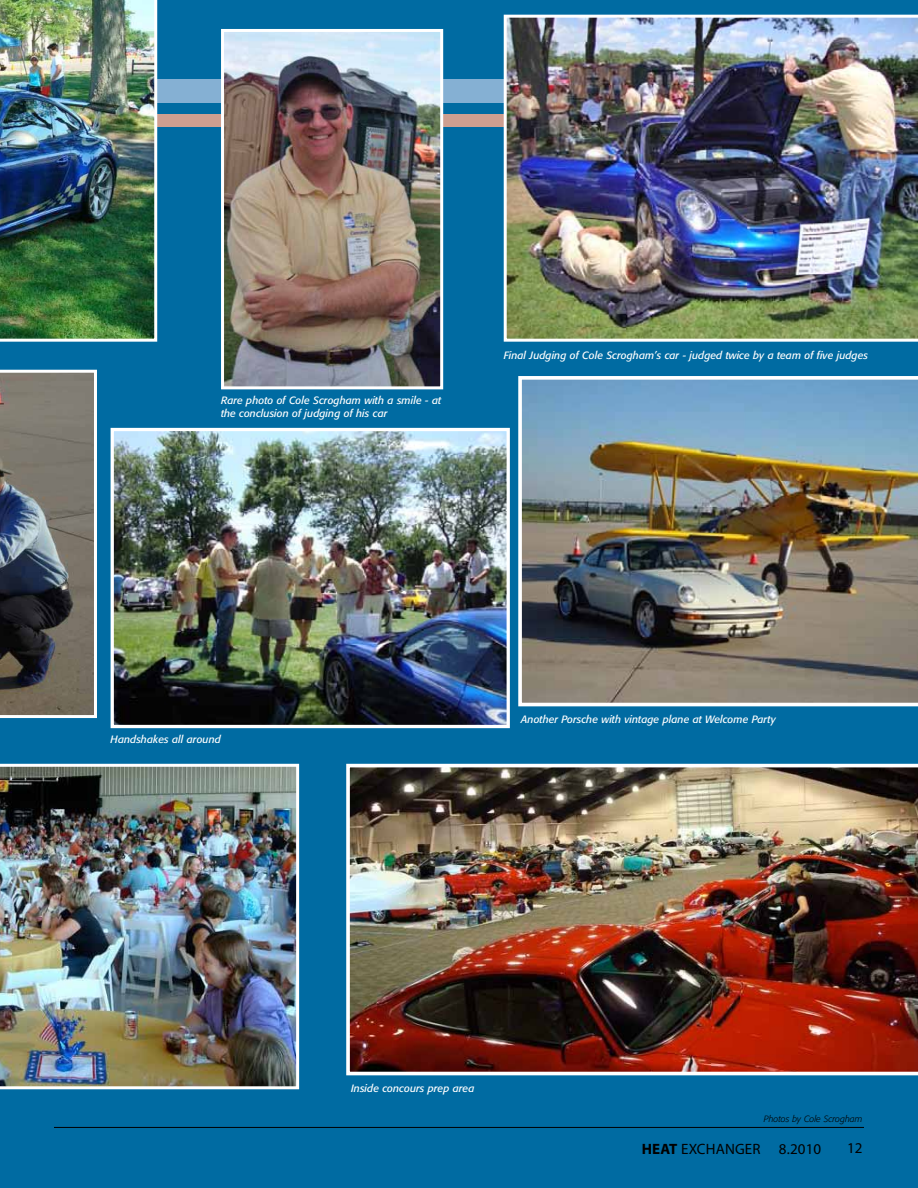
<style>
.page{position:relative;width:918px;height:1188px;background:#006ba2}
.page>*{position:absolute;margin:0;border:0;box-sizing:border-box;transform-origin:0 0}
.t1{font:15px "Myriad Pro";letter-spacing:.01em;color:#000}
.t2{font:italic 10.5px/12.6px "Formata";color:#fff}
.t3{font:italic 300 9px "Formata";color:#000}
.s1{font-weight:700}
</style>
<div class="page">
<div style="left:0;top:79px;width:918px;height:23px;background:#85b0d3"></div>
<div style="left:0;top:115px;width:918px;height:12px;background:#ce9f90"></div>
<hr style="left:54px;top:1127px;width:810px;height:1px;background:#000">
<img style="left:518px;top:376px;width:400px;height:330px">
<svg style="left:0;top:370px;width:97px;height:348px;background:#6c6b68"></svg>
<img style="left:346px;top:764px;width:572px;height:311px">
<img style="left:115px;top:432px;width:391px;height:292px">
<div style="left:111px;top:428px;width:399px;height:300px;border:3px solid #fff"></div>
<img style="left:504px;top:15px;width:414px;height:327px">
<img style="left:0;top:764px;width:299px;height:325px">
<img style="left:0;top:0;width:157px;height:342px">
<img style="left:225px;top:33px;width:214px;height:352px">
<div style="left:221px;top:29px;width:222px;height:360px;border:3px solid #fff"></div>
<p class="t2" style="left:221px;top:394px;width:222px">Rare photo of Cole Scrogham with a smile - at the conclusion of judging of his car</p>
<p class="t2" style="left:504px;top:349px;width:366px">Final Judging of Cole Scrogham’s car - judged twice by a team of five judges</p>
<p class="t2" style="left:111px;top:733px;width:112px">Handshakes all around</p>
<p class="t2" style="left:521px;top:713px;width:256px">Another Porsche with vintage plane at Welcome Party</p>
<p class="t2" style="left:351px;top:1082px;width:125px">Inside concours prep area</p>
<p class="t3" style="left:764px;top:1113px;width:100px">Photos by Cole Scrogham</p>
<h1 class="t1" style="left:642px;top:1140px;width:181px"><span class="s1">HEAT</span> EXCHANGER 8.2010</h1>
<h1 class="t1" style="left:847px;top:1139px;width:17px">12</h1>
</div>
